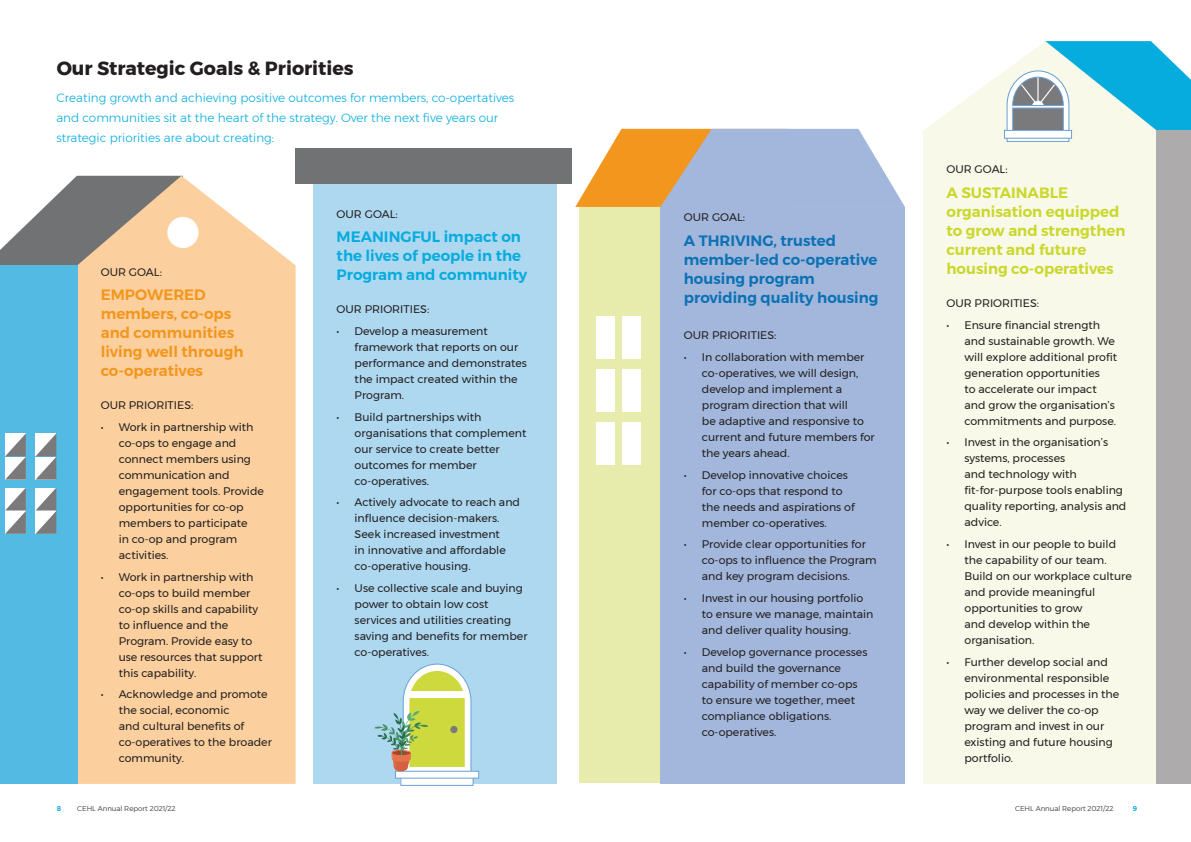
<style>
.page{position:relative;width:1191px;height:842px;background:#fff}
.page>*{position:absolute;margin:0;border:0;box-sizing:border-box;transform-origin:0 0}
.t1{font:700 19px "Montserrat";color:#231f20}
.t2{font:600 15px/19px "Montserrat";color:#cad72b}
.t3{font:600 15px/19px "Montserrat";color:#0b71b5}
.t4{font:600 15px/19px "Montserrat";color:#f3961e}
.t5{font:600 15px/19px "Montserrat";color:#07acde}
.t6{font:300 12px/20px "Montserrat";color:#07acde}
.t7{font:11px/16px "Montserrat";color:#231f20}
.t8{font:300 7px "Montserrat";color:#231f20}
.t9{font:600 7px "Montserrat";color:#07acde}
</style>
<div class="page">
<div style="left:579px;top:207px;width:105px;height:575px;background:#e7ecad"></div>
<svg style="left:0;top:176px;width:77px;height:89px"></svg>
<svg style="left:77px;top:176px;width:219px;height:608px;fill:#fbd09e"></svg>
<div style="left:923px;top:70px;width:233px;height:714px;background:#f8f9e8"></div>
<div style="left:167px;top:217px;width:31px;height:31px;background:#fff;border-radius:50%"></div>
<div style="left:0;top:265px;width:77px;height:519px;background:#53bae4"></div>
<div style="left:1156px;top:130px;width:35px;height:654px;background:#adabac"></div>
<div style="left:622px;top:316px;width:19px;height:43px;background:#fff"></div>
<div style="left:596px;top:316px;width:19px;height:43px;background:#fff"></div>
<div style="left:622px;top:369px;width:19px;height:43px;background:#fff"></div>
<div style="left:596px;top:369px;width:19px;height:43px;background:#fff"></div>
<div style="left:622px;top:422px;width:19px;height:43px;background:#fff"></div>
<div style="left:596px;top:422px;width:19px;height:43px;background:#fff"></div>
<div style="left:313px;top:184px;width:243px;height:600px;background:#add8f0"></div>
<div style="left:296px;top:149px;width:276px;height:35px;background:#717274"></div>
<div style="left:660px;top:207px;width:245px;height:577px;background:#a2b7db"></div>
<svg style="left:575px;top:129px;width:330px;height:78px"></svg>
<svg style="left:402px;top:778px;width:69px;height:6px"></svg>
<div style="left:400px;top:774px;width:73px;height:12px;border:1px solid #68a1d6"></div>
<div style="left:395px;top:771px;width:83px;height:7px;background:#fff"></div>
<svg style="left:374px;top:663px;width:97px;height:111px"></svg>
<svg style="left:5px;top:433px;width:21px;height:47px"></svg>
<svg style="left:36px;top:433px;width:20px;height:47px"></svg>
<svg style="left:5px;top:488px;width:21px;height:46px"></svg>
<svg style="left:36px;top:488px;width:20px;height:46px"></svg>
<svg style="left:1008px;top:138px;width:59px;height:2px"></svg>
<div style="left:1006px;top:134px;width:63px;height:8px;border:1px solid #68a1d6"></div>
<svg style="left:1006px;top:41px;width:185px;height:97px"></svg>
<div style="left:1004px;top:130px;width:67px;height:8px;background:#fff"></div>
<div style="left:1004px;top:130px;width:67px;height:8px;border:1px solid #68a1d6"></div>
<p class="t1" style="left:57px;top:53px;width:298px">Our Strategic Goals &amp; Priorities</p>
<p class="t6" style="left:56px;top:88px;width:459px">Creating growth and achieving positive outcomes for members, co-opertatives and communities sit at the heart of the strategy. Over the next five years our strategic priorities are about creating:</p>
<p class="t7" style="left:101px;top:264px;width:63px">OUR GOAL:</p>
<p class="t4" style="left:101px;top:286px;width:144px">EMPOWERED members, co‑ops and communities living well through co‑operatives</p>
<p class="t7" style="left:101px;top:397px;width:94px">OUR PRIORITIES:</p>
<p class="t7" style="left:119px;top:419px;width:147px;text-indent:-18px">• Work in partnership with co‑ops to engage and connect members using communication and engagement tools. Provide opportunities for co‑op members to participate<br>in co‑op and program activities.</p>
<p class="t7" style="left:119px;top:569px;width:145px;text-indent:-18px">• Work in partnership with co‑ops to build member co‑op skills and capability to influence and the<br>Program. Provide easy to use resources that support this capability.</p>
<p class="t7" style="left:119px;top:686px;width:155px;text-indent:-18px">• Acknowledge and promote the social, economic<br>and cultural benefits of co‑operatives to the broader community.</p>
<p class="t7" style="left:337px;top:206px;width:63px">OUR GOAL:</p>
<p class="t5" style="left:337px;top:227px;width:192px">MEANINGFUL impact on the lives of people in the<br>Program and community</p>
<p class="t7" style="left:337px;top:301px;width:94px">OUR PRIORITIES:</p>
<p class="t7" style="left:355px;top:323px;width:174px;text-indent:-18px">• Develop a measurement framework that reports on our performance and demonstrates the impact created within the<br>Program.</p>
<p class="t7" style="left:355px;top:409px;width:173px;text-indent:-18px">• Build partnerships with organisations that complement our service to create better outcomes for member co‑operatives.</p>
<p class="t7" style="left:355px;top:494px;width:167px;text-indent:-18px">• Actively advocate to reach and influence decision‑makers.<br>Seek increased investment<br>in innovative and affordable co‑operative housing.</p>
<p class="t7" style="left:355px;top:580px;width:174px;text-indent:-18px">• Use collective scale and buying power to obtain low cost services and utilities creating saving and benefits for member co‑operatives.</p>
<p class="t7" style="left:684px;top:209px;width:63px">OUR GOAL:</p>
<p class="t3" style="left:684px;top:231px;width:196px">A THRIVING, trusted member‑led co‑operative housing program providing quality housing</p>
<p class="t7" style="left:684px;top:327px;width:94px">OUR PRIORITIES:</p>
<p class="t7" style="left:702px;top:349px;width:174px;text-indent:-18px">• In collaboration with member co‑operatives, we will design, develop and implement a program direction that will<br>be adaptive and responsive to current and future members for the years ahead.</p>
<p class="t7" style="left:702px;top:466px;width:154px;text-indent:-18px">• Develop innovative choices for co‑ops that respond to the needs and aspirations of member co‑operatives.</p>
<p class="t7" style="left:702px;top:536px;width:176px;text-indent:-18px">• Provide clear opportunities for co‑ops to influence the Program and key program decisions.</p>
<p class="t7" style="left:702px;top:590px;width:173px;text-indent:-18px">• Invest in our housing portfolio to ensure we manage, maintain and deliver quality housing.</p>
<p class="t7" style="left:702px;top:643px;width:167px;text-indent:-18px">• Develop governance processes and build the governance capability of member co‑ops to ensure we together, meet compliance obligations. co‑operatives.</p>
<p class="t7" style="left:946px;top:161px;width:63px">OUR GOAL:</p>
<p class="t2" style="left:946px;top:183px;width:180px">A SUSTAINABLE organisation equipped to grow and strengthen current and future housing co‑operatives</p>
<p class="t7" style="left:946px;top:295px;width:94px">OUR PRIORITIES:</p>
<p class="t7" style="left:964px;top:317px;width:154px;text-indent:-18px">• Ensure financial strength and sustainable growth. We will explore additional profit generation opportunities<br>to accelerate our impact and grow the organisation’s commitments and purpose.</p>
<p class="t7" style="left:964px;top:434px;width:163px;text-indent:-18px">• Invest in the organisation’s systems, processes<br>and technology with fit‑for‑purpose tools enabling quality reporting, analysis and advice.</p>
<p class="t7" style="left:964px;top:536px;width:169px;text-indent:-18px">• Invest in our people to build the capability of our team.<br>Build on our workplace culture and provide meaningful opportunities to grow<br>and develop within the organisation.</p>
<p class="t7" style="left:964px;top:654px;width:156px;text-indent:-18px">• Further develop social and environmental responsible policies and processes in the way we deliver the co‑op program and invest in our existing and future housing portfolio.</p>
<p class="t9" style="left:57px;top:803px;width:6px">8</p>
<p class="t8" style="left:77px;top:803px;width:100px">CEHL Annual Report 2021/22</p>
<p class="t8" style="left:1015px;top:803px;width:100px">CEHL Annual Report 2021/22</p>
<p class="t9" style="left:1132px;top:803px;width:6px">9</p>
</div>
